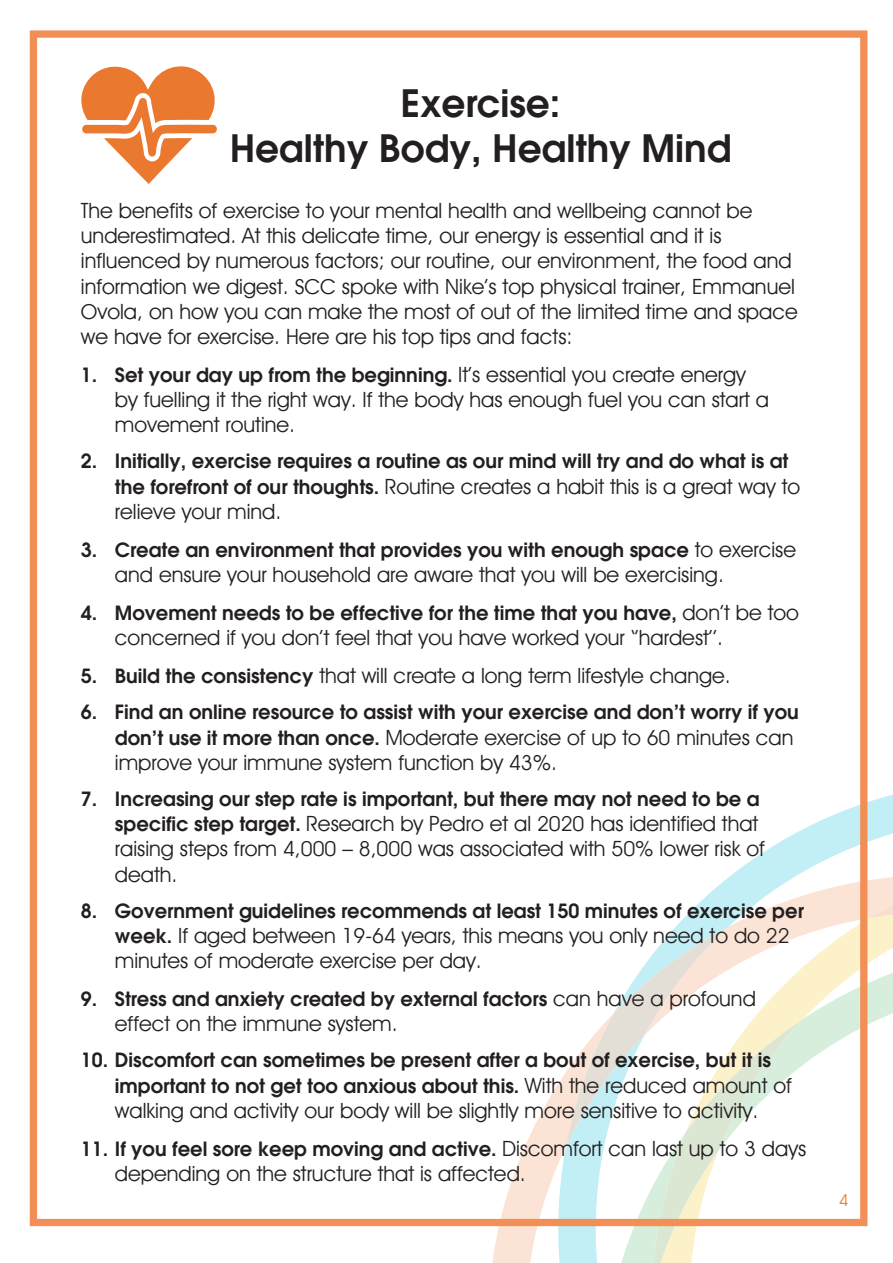
<style>
.page{position:relative;width:893px;height:1263px;background:#fff}
.page>*{position:absolute;margin:0;border:0;box-sizing:border-box;transform-origin:0 0}
.t1{font:600 37.5px "Avant Garde LT";color:#231f20}
.t2{font:21px/25.2px "Avant Garde IT Cby BT";color:#231f20}
.t3{font:600 19.5px/25.2px "Avant Garde LT";color:#231f20}
.t4{font:16.5px "Avant Garde IT Cby BT";color:#ea792f}
.s1{font-family:"Avant Garde IT Cby BT";font-weight:400;font-size:21px}
.s2{font-family:"Avant Garde LT";font-weight:600;font-size:19.5px}
</style>
<div class="page">
<svg style="left:488px;top:1084px;width:70px;height:179px"></svg>
<svg style="left:558px;top:780px;width:335px;height:483px"></svg>
<svg style="left:652px;top:853px;width:241px;height:22px"></svg>
<svg style="left:566px;top:875px;width:132px;height:388px"></svg>
<svg style="left:698px;top:863px;width:195px;height:400px"></svg>
<div style="left:30px;top:30px;width:837px;height:1196px;border:7px solid #f28f56"></div>
<svg style="left:81px;top:66px;width:136px;height:118px"></svg>
<p class="t1" style="left:401px;top:79px;width:161px">Exercise:</p>
<p class="t1" style="left:230px;top:124px;width:503px">Healthy Body, Healthy Mind</p>
<p class="t2" style="left:81px;top:198px;width:718px">The benefits of exercise to your mental health and wellbeing cannot be underestimated. At this delicate time, our energy is essential and it is influenced by numerous factors; our routine, our environment, the food and information we digest. SCC spoke with Nike’s top physical trainer, Emmanuel Ovola, on how you can make the most of out of the limited time and space we have for exercise. Here are his top tips and facts:</p>
<p class="t3" style="left:81px;top:362px;width:666px">1. Set your day up from the beginning. <span class="s1">It’s essential you create energy</span></p>
<p class="t2" style="left:115px;top:387px;width:656px">by fuelling it the right way. If the body has enough fuel you can start a movement routine.</p>
<p class="t3" style="left:81px;top:448px;width:709px">2. Initially, exercise requires a routine as our mind will try and do what is at</p>
<p class="t2" style="left:115px;top:473px;width:687px"><span class="s2">the forefront of our thoughts.</span> Routine creates a habit this is a great way to relieve your mind.</p>
<p class="t3" style="left:81px;top:537px;width:717px">3. Create an environment that provides you with enough space <span class="s1">to exercise</span></p>
<p class="t2" style="left:115px;top:562px;width:610px">and ensure your household are aware that you will be exercising.</p>
<p class="t3" style="left:81px;top:600px;width:719px">4. Movement needs to be effective for the time that you have, <span class="s1">don’t be too</span></p>
<p class="t2" style="left:115px;top:625px;width:610px">concerned if you don’t feel that you have worked your ‘’hardest’’.</p>
<p class="t2" style="left:81px;top:663px;width:651px"><span class="s2">5. Build the consistency</span> that will create a long term lifestyle change.</p>
<p class="t3" style="left:81px;top:699px;width:720px">6. Find an online resource to assist with your exercise and don’t worry if you</p>
<p class="t2" style="left:115px;top:724px;width:680px"><span class="s2">don’t use it more than once.</span> Moderate exercise of up to 60 minutes can improve your immune system function by 43%.</p>
<p class="t3" style="left:81px;top:786px;width:680px">7. Increasing our step rate is important, but there may not need to be a</p>
<p class="t2" style="left:115px;top:811px;width:651px"><span class="s2">specific step target.</span> Research by Pedro et al 2020 has identified that raising steps from 4,000 – 8,000 was associated with 50% lower risk of death.</p>
<p class="t3" style="left:81px;top:897px;width:724px">8. Government guidelines recommends at least 150 minutes of exercise per</p>
<p class="t2" style="left:115px;top:923px;width:676px"><span class="s2">week.</span> If aged between 19-64 years, this means you only need to do 22 minutes of moderate exercise per day.</p>
<p class="t3" style="left:81px;top:986px;width:676px">9. Stress and anxiety created by external factors <span class="s1">can have a profound</span></p>
<p class="t2" style="left:115px;top:1011px;width:284px">effect on the immune system.</p>
<p class="t3" style="left:115px;top:1047px;width:678px;text-indent:-34px">10. Discomfort can sometimes be present after a bout of exercise, but it is important to not get too anxious about this. <span class="s1">With the reduced amount of</span></p>
<p class="t2" style="left:115px;top:1097px;width:645px">walking and activity our body will be slightly more sensitive to activity.</p>
<p class="t3" style="left:81px;top:1136px;width:727px">11. If you feel sore keep moving and active. <span class="s1">Discomfort can last up to 3 days</span></p>
<p class="t2" style="left:115px;top:1161px;width:412px">depending on the structure that is affected.</p>
<p class="t4" style="left:839px;top:1190px;width:11px">4</p>
</div>
